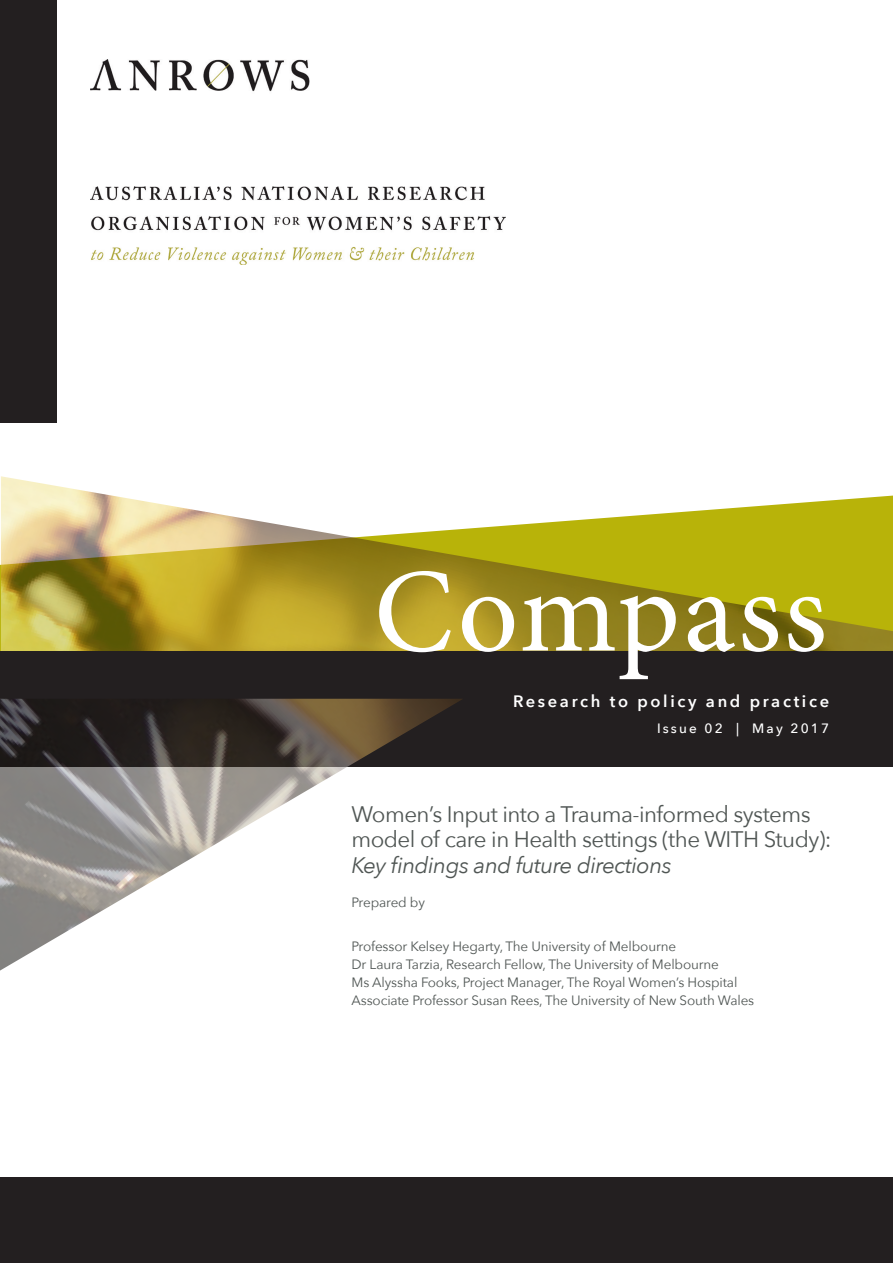
<style>
.page{position:relative;width:893px;height:1263px;background:#fff}
.page>*{position:absolute;margin:0;border:0;box-sizing:border-box;transform-origin:0 0}
.t1{font:119.55px "Minion Pro";letter-spacing:.015em;color:#fff}
.foreward{font:22.35px/25.3px "Avenir Next";letter-spacing:-.025em;color:#505654}
.t2{font:600 16.5px "Avenir Next";letter-spacing:.16em;color:#fff}
.Detail_body{font:13.5px/18px "Avenir Next";letter-spacing:-.01em;color:#505654}
.t3{font:500 13.5px "Avenir Next";letter-spacing:.16em;color:#fff}
.s1{font-style:italic}
</style>
<div class="page">
<img style="left:1px;top:476px;width:892px;height:175px">
<div style="left:0;top:651px;width:893px;height:116px;background:#231f20"></div>
<div style="left:0;top:1178px;width:893px;height:85px;background:#231f20"></div>
<div style="left:0;top:0;width:56px;height:423px;background:#231f20"></div>
<img style="left:0;top:699px;width:462px;height:272px">
<img style="left:90px;top:60px;width:415px;height:205px">
<p class="t1" style="left:374px;top:532px;width:455px">Compass</p>
<p class="t2" style="left:513px;top:687px;width:318px">Research to policy and practice</p>
<p class="t3" style="left:657px;top:717px;width:174px">Issue 02 | May 2017</p>
<p class="foreward" style="left:352px;top:800px;width:482px">Women’s Input into a Trauma-informed systems model of care in Health settings (the WITH Study):<br><span class="s1">Key findings and future directions</span></p>
<p class="Detail_body" style="left:352px;top:892px;width:75px">Prepared by</p>
<p class="Detail_body" style="left:352px;top:937px;width:404px">Professor Kelsey Hegarty, The University of Melbourne<br>Dr Laura Tarzia, Research Fellow, The University of Melbourne<br>Ms Alyssha Fooks, Project Manager, The Royal Women’s Hospital Associate Professor Susan Rees, The University of New South Wales</p>
</div>
